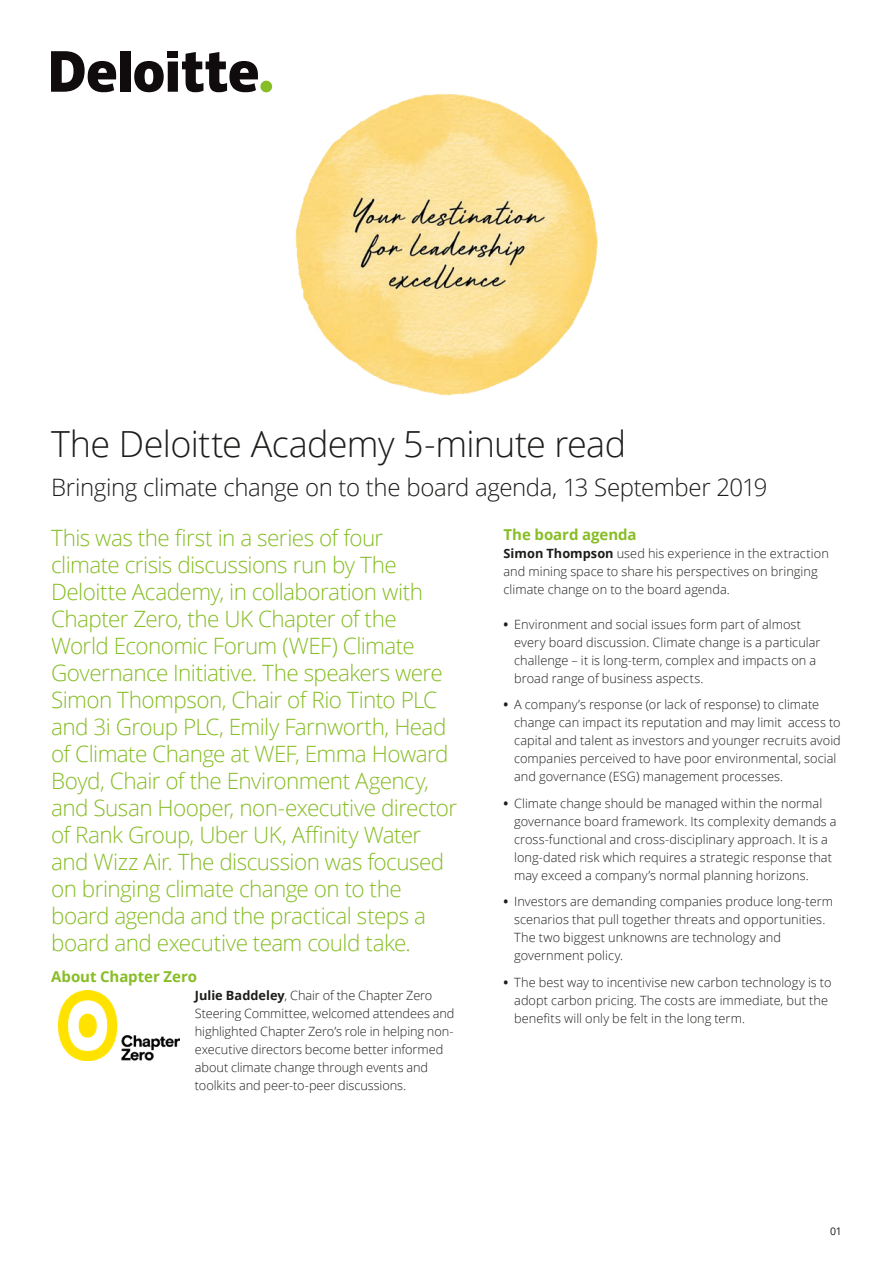
<style>
.page{position:relative;width:893px;height:1263px;background:#fff}
.page>*{position:absolute;margin:0;border:0;box-sizing:border-box;transform-origin:0 0}
.Story_heading_light{font:300 36px "Open Sans";letter-spacing:-.02em;color:#1d1d1b}
.Cover_subheading_lig{font:300 24px "Open Sans";letter-spacing:-.02em;color:#1d1d1b}
.Body_copy__8_5_12pt{font:300 22.5px/27px "Open Sans";letter-spacing:-.025em;color:#87bd25}
.Body_copy__8_5_12pt-2{font:700 15px "Open Sans";letter-spacing:-.005em;color:#87bd25}
.Bulletpoints__8_5_12{font:300 12.75px/18px "Open Sans";color:#1d1d1b}
.t1{font:10.5px "Open Sans";color:#1d1d1b}
.s1{font-weight:700}
</style>
<div class="page">
<img style="left:295px;top:94px;width:303px;height:302px">
<div style="left:260px;top:81px;width:12px;height:11px;background:#87bd25;border-radius:50%"></div>
<div style="left:120px;top:51px;width:10px;height:41px;background:#100c0d"></div>
<div style="left:168px;top:51px;width:10px;height:7px;background:#100c0d"></div>
<svg style="left:134px;top:52px;width:124px;height:40px"></svg>
<svg style="left:51px;top:51px;width:65px;height:41px"></svg>
<img style="left:58px;top:991px;width:121px;height:70px">
<p class="Story_heading_light" style="left:51px;top:419px;width:576px">The Deloitte Academy 5-minute read</p>
<p class="Cover_subheading_lig" style="left:51px;top:470px;width:718px">Bringing climate change on to the board agenda, 13 September 2019</p>
<p class="Body_copy__8_5_12pt" style="left:51px;top:523px;width:407px">This was the first in a series of four climate crisis discussions run by The Deloitte Academy, in collaboration with Chapter Zero, the UK Chapter of the World Economic Forum (WEF) Climate Governance Initiative. The speakers were Simon Thompson, Chair of Rio Tinto PLC and 3i Group PLC, Emily Farnworth, Head of Climate Change at WEF, Emma Howard Boyd, Chair of the Environment Agency, and Susan Hooper, non-executive director of Rank Group, Uber UK, Affinity Water and Wizz Air. The discussion was focused on bringing climate change on to the board agenda and the practical steps a board and executive team could take.</p>
<p class="Body_copy__8_5_12pt-2" style="left:51px;top:966px;width:148px">About Chapter Zero</p>
<p class="Bulletpoints__8_5_12" style="left:195px;top:986px;width:261px"><span class="s1">Julie Baddeley</span>, Chair of the Chapter Zero Steering Committee, welcomed attendees and highlighted Chapter Zero’s role in helping non&shy;executive directors become better informed about climate change through events and toolkits and peer-to-peer discussions.</p>
<p class="Body_copy__8_5_12pt-2" style="left:504px;top:524px;width:135px">The board agenda</p>
<p class="Bulletpoints__8_5_12" style="left:504px;top:544px;width:327px"><span class="s1">Simon Thompson</span> used his experience in the extraction and mining space to share his perspectives on bringing climate change on to the board agenda.</p>
<p class="Bulletpoints__8_5_12" style="left:514px;top:615px;width:308px;text-indent:-11px"><span class="s1">•</span> Environment and social issues form part of almost every board discussion. Climate change is a particular challenge – it is long-term, complex and impacts on a broad range of business aspects.</p>
<p class="Bulletpoints__8_5_12" style="left:514px;top:695px;width:328px;text-indent:-11px"><span class="s1">•</span> A company’s response (or lack of response) to climate change can impact its reputation and may limit access to capital and talent as investors and younger recruits avoid companies perceived to have poor environmental, social and governance (ESG) management processes.</p>
<p class="Bulletpoints__8_5_12" style="left:514px;top:794px;width:324px;text-indent:-11px"><span class="s1">•</span> Climate change should be managed within the normal governance board framework. Its complexity demands a cross-functional and cross-disciplinary approach. It is a long-dated risk which requires a strategic response that may exceed a company’s normal planning horizons.</p>
<p class="Bulletpoints__8_5_12" style="left:514px;top:892px;width:320px;text-indent:-11px"><span class="s1">•</span> Investors are demanding companies produce long-term scenarios that pull together threats and opportunities.<br>The two biggest unknowns are technology and government policy.</p>
<p class="Bulletpoints__8_5_12" style="left:514px;top:973px;width:319px;text-indent:-11px"><span class="s1">•</span> The best way to incentivise new carbon technology is to adopt carbon pricing. The costs are immediate, but the benefits will only be felt in the long term.</p>
<p class="t1" style="left:830px;top:1224px;width:13px">01</p>
</div>
